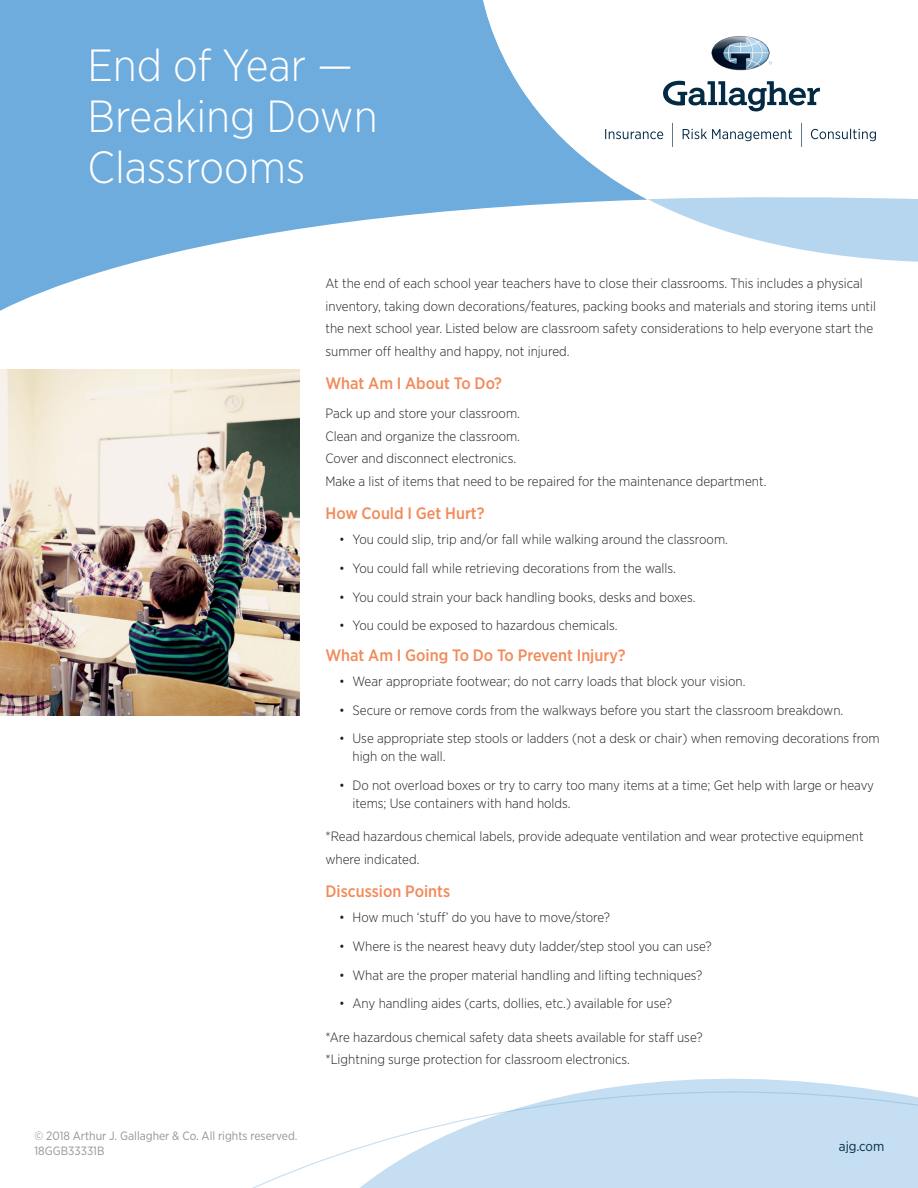
<style>
.page{position:relative;width:918px;height:1188px;background:#fff}
.page>*{position:absolute;margin:0;border:0;box-sizing:border-box;transform-origin:0 0}
.t1{font:300 45px/51px "Gotham Narrow";color:#fff}
.Subheader{font:500 16.5px "Gotham Narrow";color:#f28b5a}
.Body_Text{font:300 13.5px/22.5px "Gotham Narrow";color:#231f20}
.Body_Text-2{font:13.5px "Gotham Narrow";color:#032a44}
.Copyright{font:12px "Gotham Narrow";color:#939598}
</style>
<div class="page">
<svg style="left:0;top:0;width:635px;height:311px;fill:#6eacdd"></svg>
<svg style="left:479px;top:0;width:395px;height:200px"></svg>
<svg style="left:648px;top:196px;width:270px;height:66px"></svg>
<svg style="left:663px;top:81px;width:157px;height:30px"></svg>
<img style="left:712px;top:36px;width:58px;height:34px">
<svg style="left:605px;top:129px;width:58px;height:10px"></svg>
<svg style="left:683px;top:129px;width:109px;height:12px"></svg>
<svg style="left:811px;top:129px;width:65px;height:12px"></svg>
<svg style="left:801px;top:123px;width:1px;height:24px"></svg>
<svg style="left:672px;top:123px;width:1px;height:24px"></svg>
<svg style="left:586px;top:1078px;width:301px;height:14px;fill:#c5def1"></svg>
<svg style="left:252px;top:1092px;width:666px;height:96px"></svg>
<img style="left:0;top:370px;width:299px;height:345px">
<p class="t1" style="left:87px;top:39px;width:292px">End of Year —<br>Breaking Down<br>Classrooms</p>
<p class="Body_Text" style="left:326px;top:272px;width:552px">At the end of each school year teachers have to close their classrooms. This includes a physical inventory, taking down decorations/features, packing books and materials and storing items until the next school year. Listed below are classroom safety considerations to help everyone start the summer off healthy and happy, not injured.</p>
<p class="Subheader" style="left:326px;top:373px;width:178px">What Am I About To Do?</p>
<p class="Body_Text" style="left:326px;top:402px;width:442px">Pack up and store your classroom.<br>Clean and organize the classroom.<br>Cover and disconnect electronics.<br>Make a list of items that need to be repaired for the maintenance department.</p>
<p class="Subheader" style="left:326px;top:503px;width:161px">How Could I Get Hurt?</p>
<p class="Body_Text" style="left:339px;top:528px;width:390px">• You could slip, trip and/or fall while walking around the classroom.</p>
<p class="Body_Text" style="left:339px;top:556px;width:339px">• You could fall while retrieving decorations from the walls.</p>
<p class="Body_Text" style="left:339px;top:585px;width:358px">• You could strain your back handling books, desks and boxes.</p>
<p class="Body_Text" style="left:339px;top:614px;width:280px">• You could be exposed to hazardous chemicals.</p>
<p class="Subheader" style="left:326px;top:645px;width:302px">What Am I Going To Do To Prevent Injury?</p>
<p class="Body_Text" style="left:339px;top:669px;width:408px">• Wear appropriate footwear; do not carry loads that block your vision.</p>
<p class="Body_Text" style="left:339px;top:698px;width:506px">• Secure or remove cords from the walkways before you start the classroom breakdown.</p>
<p class="Body_Text" style="left:352px;top:729px;width:529px;line-height:18px;text-indent:-14px">• Use appropriate step stools or ladders (not a desk or chair) when removing decorations from high on the wall.</p>
<p class="Body_Text" style="left:352px;top:776px;width:523px;line-height:18px;text-indent:-14px">• Do not overload boxes or try to carry too many items at a time; Get help with large or heavy items; Use containers with hand holds.</p>
<p class="Body_Text" style="left:326px;top:825px;width:540px">*Read hazardous chemical labels, provide adequate ventilation and wear protective equipment where indicated.</p>
<p class="Subheader" style="left:326px;top:881px;width:126px">Discussion Points</p>
<p class="Body_Text" style="left:339px;top:906px;width:273px">• How much ‘stuff’ do you have to move/store?</p>
<p class="Body_Text" style="left:339px;top:934px;width:374px">• Where is the nearest heavy duty ladder/step stool you can use?</p>
<p class="Body_Text" style="left:339px;top:963px;width:365px">• What are the proper material handling and lifting techniques?</p>
<p class="Body_Text" style="left:339px;top:992px;width:335px">• Any handling aides (carts, dollies, etc.) available for use?</p>
<p class="Body_Text" style="left:326px;top:1025px;width:379px">*Are hazardous chemical safety data sheets available for staff use? *Lightning surge protection for classroom electronics.</p>
<p class="Copyright" style="left:34px;top:1128px;width:265px">© 2018 Arthur J. Gallagher &amp; Co. All rights reserved.</p>
<p class="Copyright" style="left:34px;top:1143px;width:72px">18GGB33331B</p>
<p class="Body_Text-2" style="left:839px;top:1138px;width:47px">ajg.com</p>
</div>
